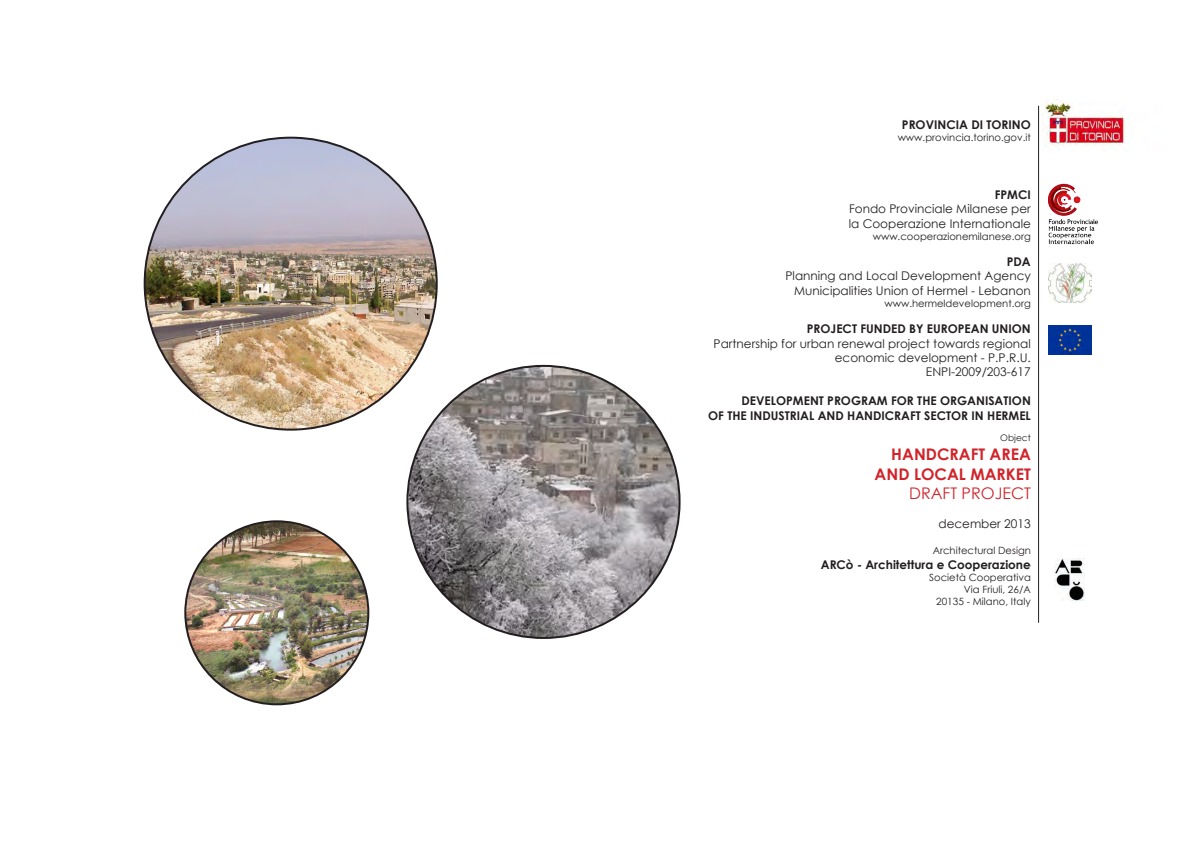
<style>
.page{position:relative;width:1191px;height:842px;background:#fff}
.page>*{position:absolute;margin:0;border:0;box-sizing:border-box;transform-origin:0 0}
.t1{font:700 16px/19.2px "Century Gothic";color:#d1232a;text-align:right}
.t2{font:16px "Century Gothic";color:#d1232a}
.t3{font:12px/14.4px "Century Gothic";color:#231f20;text-align:right}
.t4{font:700 12px/14.4px "Century Gothic";color:#231f20;text-align:right}
.t5{font:10px/12px "Century Gothic";color:#231f20;text-align:right}
.t6{font:9px "Century Gothic";color:#231f20}
</style>
<div class="page">
<img style="left:145px;top:138px;width:292px;height:292px;border-radius:146px">
<img style="left:407px;top:366px;width:272px;height:272px;border-radius:136px">
<img style="left:185px;top:521px;width:183px;height:183px;border-radius:91px">
<img style="left:1054px;top:558px;width:30px;height:43px">
<img style="left:1048px;top:263px;width:43px;height:39px">
<hr style="left:1038px;top:106px;width:1px;height:517px;background:#231f20">
<img style="left:1048px;top:326px;width:43px;height:28px">
<img style="left:1048px;top:184px;width:50px;height:61px">
<img style="left:1042px;top:100px;width:87px;height:52px">
<p class="t4" style="left:902px;top:117px;width:130px">PROVINCIA DI TORINO</p>
<p class="t5" style="left:897px;top:131px;width:135px">www.provincia.torino.gov.it</p>
<p class="t4" style="left:994px;top:187px;width:37px">FPMCI</p>
<p class="t3" style="left:848px;top:202px;width:184px;text-align:left">Fondo Provinciale Milanese per la Cooperazione Internationale</p>
<p class="t5" style="left:872px;top:230px;width:160px">www.cooperazionemilanese.org</p>
<p class="t4" style="left:1006px;top:254px;width:25px">PDA</p>
<p class="t3" style="left:785px;top:269px;width:247px">Planning and Local Development Agency<br>Municipalities Union of Hermel - Lebanon</p>
<p class="t5" style="left:884px;top:297px;width:148px">www.hermeldevelopment.org</p>
<p class="t4" style="left:807px;top:321px;width:225px">PROJECT FUNDED BY EUROPEAN UNION</p>
<p class="t3" style="left:713px;top:336px;width:319px">Partnership for urban renewal project towards regional economic development - P.P.R.U.<br>ENPI-2009/203-617</p>
<p class="t4" style="left:708px;top:393px;width:324px">DEVELOPMENT PROGRAM FOR THE ORGANISATION<br>OF THE INDUSTRIAL AND HANDICRAFT SECTOR IN HERMEL</p>
<p class="t6" style="left:1000px;top:432px;width:32px">Object</p>
<h1 class="t1" style="left:874px;top:444px;width:158px">HANDCRAFT AREA<br>AND LOCAL MARKET</h1>
<h1 class="t2" style="left:909px;top:482px;width:123px">DRAFT PROJECT</h1>
<p class="t3" style="left:938px;top:516px;width:94px">december 2013</p>
<p class="t5" style="left:932px;top:544px;width:100px">Architectural Design</p>
<p class="t4" style="left:820px;top:556px;width:211px">ARCò - Architettura e Cooperazione</p>
<p class="t5" style="left:929px;top:571px;width:103px">Società Cooperativa<br>Via Friuli, 26/A<br>20135 - Milano, Italy</p>
</div>
